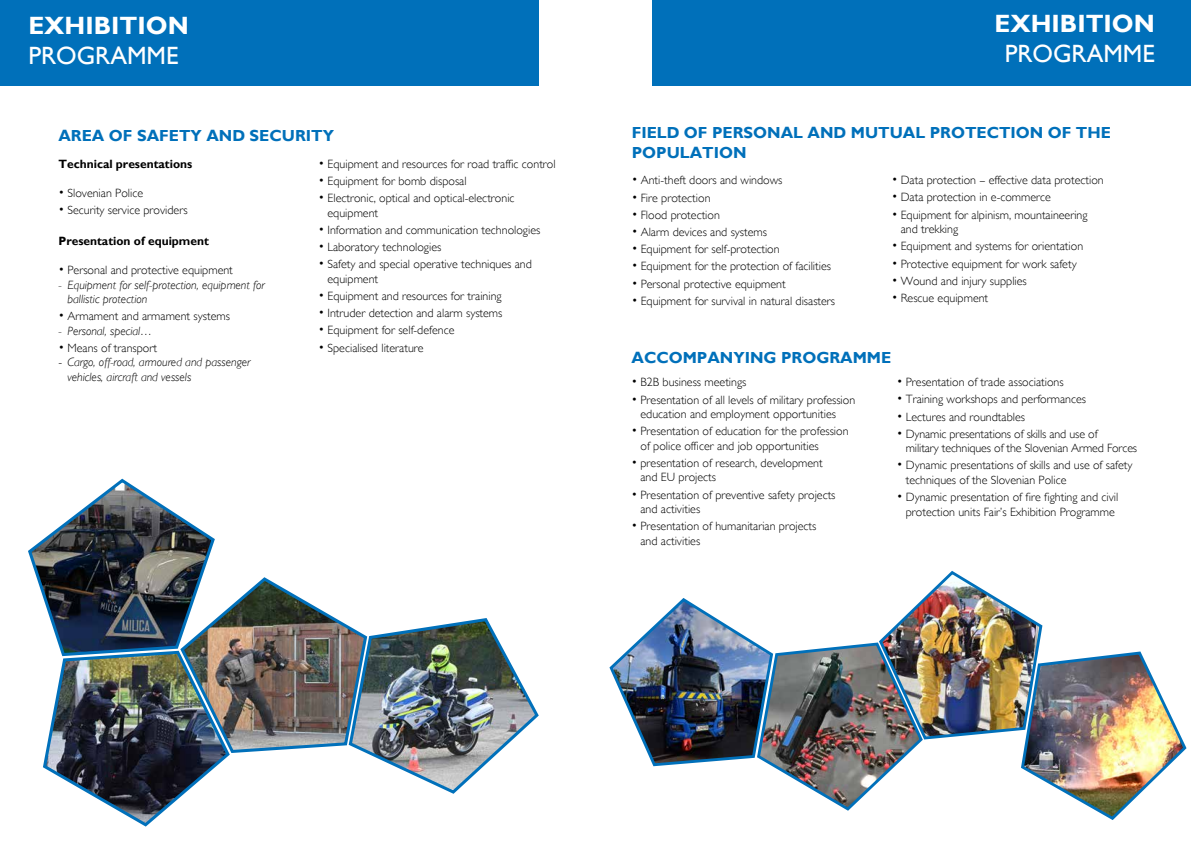
<style>
.page{position:relative;width:1191px;height:842px;background:#fff}
.page>*{position:absolute;margin:0;border:0;box-sizing:border-box;transform-origin:0 0}
.t1{font:700 25px "Gill Sans";color:#fff}
.t2{font:25px "Gill Sans";color:#fff}
.t3{font:700 16px/19.2px "Gill Sans";color:#0070ba}
.t4{font:300 12px/14.4px "Gill Sans";color:#000}
.t5{font:italic 300 12px/14.4px "Gill Sans";color:#000}
.t6{font:700 12px "Gill Sans";color:#000}
.s1{font-style:normal}
</style>
<div class="page">
<div style="left:652px;top:0;width:539px;height:85px;background:#0070ba"></div>
<div style="left:0;top:0;width:539px;height:85px;background:#0070ba"></div>
<img style="left:609px;top:571px;width:578px;height:249px">
<img style="left:28px;top:478px;width:511px;height:349px">
<h1 class="t1" style="left:28px;top:10px;width:162px">EXHIBITION</h1>
<h1 class="t2" style="left:28px;top:41px;width:152px">PROGRAMME</h1>
<h2 class="t3" style="left:58px;top:126px;width:277px">AREA OF SAFETY AND SECURITY</h2>
<p class="t6" style="left:58px;top:157px;width:135px">Technical presentations</p>
<p class="t4" style="left:58px;top:185px;width:86px">• Slovenian Police</p>
<p class="t4" style="left:58px;top:203px;width:131px">• Security service providers</p>
<p class="t6" style="left:58px;top:234px;width:152px">Presentation of equipment</p>
<p class="t4" style="left:58px;top:263px;width:176px">• Personal and protective equipment</p>
<p class="t5" style="left:67px;top:278px;width:199px;text-indent:-9px">- Equipment for self-protection, equipment for ballistic protection</p>
<p class="t4" style="left:58px;top:309px;width:173px">• Armament and armament systems</p>
<p class="t5" style="left:58px;top:324px;width:95px">- Personal, special…</p>
<p class="t4" style="left:58px;top:341px;width:100px">• Means of transport</p>
<p class="t5" style="left:67px;top:355px;width:184px;text-indent:-9px"><span class="s1">-</span> Cargo, off-road, armoured and passenger vehicles, aircraft and vessels</p>
<p class="t4" style="left:318px;top:157px;width:239px">• Equipment and resources for road traffic control</p>
<p class="t4" style="left:318px;top:174px;width:150px">• Equipment for bomb disposal</p>
<p class="t4" style="left:327px;top:191px;width:188px;text-indent:-9px">• Electronic, optical and optical-electronic equipment</p>
<p class="t4" style="left:318px;top:223px;width:223px">• Information and communication technologies</p>
<p class="t4" style="left:318px;top:240px;width:124px">• Laboratory technologies</p>
<p class="t4" style="left:327px;top:257px;width:206px;text-indent:-9px">• Safety and special operative techniques and equipment</p>
<p class="t4" style="left:318px;top:289px;width:185px">• Equipment and resources for training</p>
<p class="t4" style="left:318px;top:306px;width:185px">• Intruder detection and alarm systems</p>
<p class="t4" style="left:318px;top:323px;width:137px">• Equipment for self-defence</p>
<p class="t4" style="left:318px;top:340px;width:107px">• Specialised literature</p>
<h1 class="t1" style="left:994px;top:8px;width:162px">EXHIBITION</h1>
<h1 class="t2" style="left:1004px;top:39px;width:152px">PROGRAMME</h1>
<h2 class="t3" style="left:631px;top:124px;width:481px">FIELD OF PERSONAL AND MUTUAL PROTECTION OF THE<br>POPULATION</h2>
<p class="t4" style="left:631px;top:173px;width:152px">• Anti-theft doors and windows</p>
<p class="t4" style="left:631px;top:190px;width:80px">• Fire protection</p>
<p class="t4" style="left:631px;top:208px;width:90px">• Flood protection</p>
<p class="t4" style="left:631px;top:225px;width:137px">• Alarm devices and systems</p>
<p class="t4" style="left:631px;top:242px;width:149px">• Equipment for self-protection</p>
<p class="t4" style="left:631px;top:259px;width:201px">• Equipment for the protection of facilities</p>
<p class="t4" style="left:631px;top:277px;width:155px">• Personal protective equipment</p>
<p class="t4" style="left:631px;top:294px;width:205px">• Equipment for survival in natural disasters</p>
<p class="t4" style="left:891px;top:173px;width:213px">• Data protection – effective data protection</p>
<p class="t4" style="left:891px;top:190px;width:161px">• Data protection in e-commerce</p>
<p class="t4" style="left:900px;top:208px;width:188px;text-indent:-9px">• Equipment for alpinism, mountaineering and trekking</p>
<p class="t4" style="left:891px;top:239px;width:193px">• Equipment and systems for orientation</p>
<p class="t4" style="left:891px;top:256px;width:186px">• Protective equipment for work safety</p>
<p class="t4" style="left:891px;top:274px;width:137px">• Wound and injury supplies</p>
<p class="t4" style="left:891px;top:291px;width:98px">• Rescue equipment</p>
<h2 class="t3" style="left:631px;top:348px;width:261px">ACCOMPANYING PROGRAMME</h2>
<p class="t4" style="left:631px;top:375px;width:116px">• B2B business meetings</p>
<p class="t4" style="left:640px;top:392px;width:216px;text-indent:-9px">• Presentation of all levels of military profession education and employment opportunities</p>
<p class="t4" style="left:640px;top:424px;width:209px;text-indent:-9px">• Presentation of education for the profession of police officer and job opportunities</p>
<p class="t4" style="left:640px;top:456px;width:184px;text-indent:-9px">• presentation of research, development and EU projects</p>
<p class="t4" style="left:640px;top:487px;width:196px;text-indent:-9px">• Presentation of preventive safety projects and activities</p>
<p class="t4" style="left:640px;top:519px;width:177px;text-indent:-9px">• Presentation of humanitarian projects and activities</p>
<p class="t4" style="left:896px;top:375px;width:168px">• Presentation of trade associations</p>
<p class="t4" style="left:896px;top:392px;width:191px">• Training workshops and performances</p>
<p class="t4" style="left:896px;top:409px;width:130px">• Lectures and roundtables</p>
<p class="t4" style="left:905px;top:427px;width:233px;text-indent:-9px">• Dynamic presentations of skills and use of<br>military techniques of the Slovenian Armed Forces</p>
<p class="t4" style="left:905px;top:458px;width:228px;text-indent:-9px">• Dynamic presentations of skills and use of safety techniques of the Slovenian Police</p>
<p class="t4" style="left:896px;top:490px;width:223px;text-align:center">• Dynamic presentation of fire fighting and civil protection units Fair’s Exhibition Programme</p>
</div>
